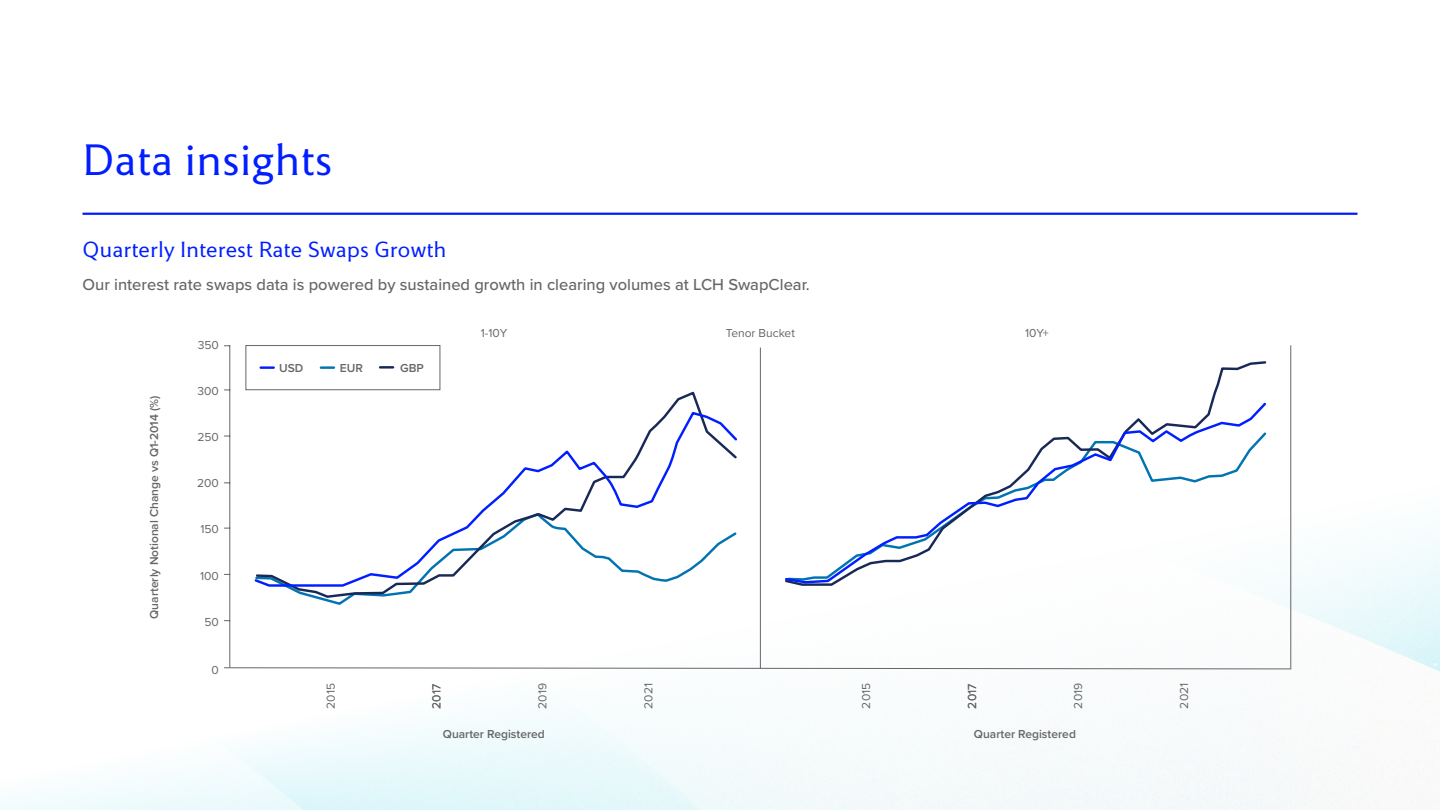
<style>
.page{position:relative;width:1440px;height:810px;background:#fff}
.page>*{position:absolute;margin:0;border:0;box-sizing:border-box;transform-origin:0 0}
.t1{font:300 45px "LSEG Motto";letter-spacing:.025em;color:#001eff}
.t2{font:300 22.5px "LSEG Motto";letter-spacing:.02em;color:#001eff}
.t3{font:500 16.5px "Proxima Nova";color:#666}
.t4{font:600 12px "Proxima Nova";color:#666}
.t5{font:12px "Proxima Nova";color:#666}
</style>
<div class="page">
<hr style="left:229px;top:345px;width:1px;height:322px;background:#666">
<hr style="left:1290px;top:345px;width:1px;height:324px;background:#666">
<div style="left:246px;top:345px;width:194px;height:45px;border:1px solid #666"></div>
<svg style="left:224px;top:667px;width:1068px;height:3px"></svg>
<svg style="left:255px;top:360px;width:1013px;height:239px"></svg>
<svg style="left:254px;top:401px;width:1014px;height:187px"></svg>
<hr style="left:760px;top:348px;width:1px;height:321px;background:#666">
<hr style="left:82px;top:213px;width:1276px;height:2px;background:#001eff">
<h1 class="t1" style="left:82px;top:133px;width:251px">Data insights</h1>
<h2 class="t2" style="left:82px;top:236px;width:365px">Quarterly Interest Rate Swaps Growth</h2>
<p class="t3" style="left:82px;top:273px;width:729px">Our interest rate swaps data is powered by sustained growth in clearing volumes at LCH SwapClear.</p>
<p class="t4" style="left:145px;top:619px;width:225px;rotate:-90deg">Quarterly Notional Change vs Q1-2014 (%)</p>
<p class="t5" style="left:198px;top:336px;width:23px">350</p>
<p class="t5" style="left:197px;top:382px;width:23px">300</p>
<p class="t5" style="left:197px;top:428px;width:23px">250</p>
<p class="t5" style="left:197px;top:474px;width:23px">200</p>
<p class="t5" style="left:200px;top:520px;width:20px">150</p>
<p class="t5" style="left:200px;top:567px;width:20px">100</p>
<p class="t5" style="left:204px;top:613px;width:16px">50</p>
<p class="t5" style="left:212px;top:661px;width:9px">0</p>
<p class="t4" style="left:279px;top:359px;width:26px">USD</p>
<p class="t4" style="left:340px;top:359px;width:25px">EUR</p>
<p class="t4" style="left:400px;top:359px;width:25px">GBP</p>
<p class="t5" style="left:481px;top:324px;width:28px">1-10Y</p>
<p class="t5" style="left:726px;top:324px;width:71px">Tenor Bucket</p>
<p class="t5" style="left:1025px;top:324px;width:25px">10Y+</p>
<p class="t5" style="left:322px;top:709px;width:27px;rotate:-90deg">2015</p>
<p class="t5" style="left:428px;top:709px;width:26px;rotate:-90deg">2017</p>
<p class="t5" style="left:534px;top:709px;width:27px;rotate:-90deg">2019</p>
<p class="t5" style="left:640px;top:709px;width:27px;rotate:-90deg">2021</p>
<p class="t5" style="left:857px;top:709px;width:27px;rotate:-90deg">2015</p>
<p class="t5" style="left:963px;top:709px;width:26px;rotate:-90deg">2017</p>
<p class="t5" style="left:1069px;top:709px;width:27px;rotate:-90deg">2019</p>
<p class="t5" style="left:1175px;top:709px;width:27px;rotate:-90deg">2021</p>
<p class="t4" style="left:443px;top:725px;width:104px">Quarter Registered</p>
<p class="t4" style="left:974px;top:725px;width:104px">Quarter Registered</p>
</div>
